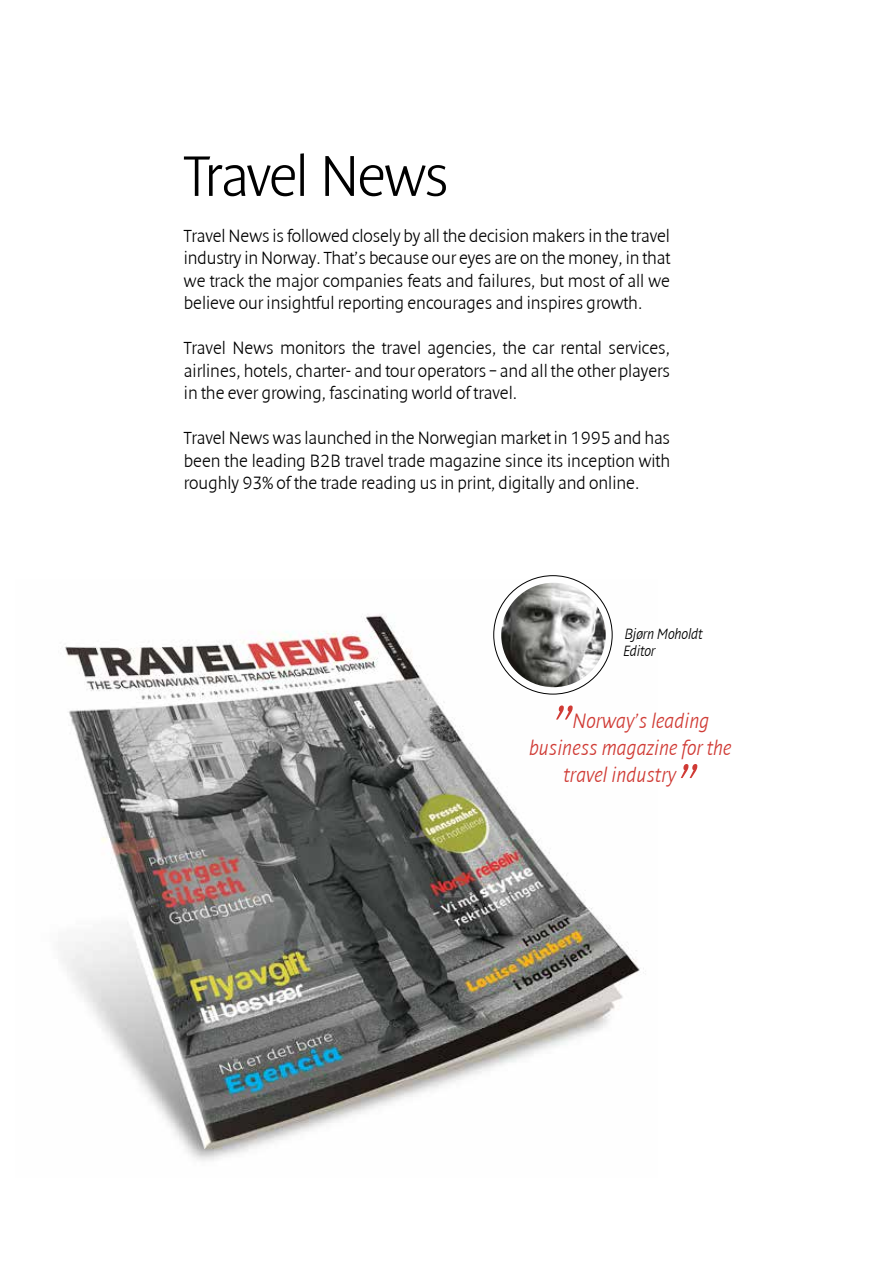
<style>
.page{position:relative;width:893px;height:1263px;background:#fff}
.page>*{position:absolute;margin:0;border:0;box-sizing:border-box;transform-origin:0 0}
.t1{font:italic 300 60px "Denda New";color:#d03b35}
.t2{font:300 58.5px "Denda New";letter-spacing:-.035em;color:#000}
.t3{font:italic 300 21px "Denda New";color:#d03b35}
.t4{font:300 18px/22.5px "Denda New";color:#000;text-align:justify}
.t5{font:italic 300 15px/16.5px "Denda New";letter-spacing:-.015em;color:#000}
</style>
<div class="page">
<img style="left:62px;top:579px;width:582px;height:582px">
<img style="left:501px;top:583px;width:105px;height:104px;border-radius:52px">
<h2 class="t2" style="left:184px;top:145px;width:266px">Travel News</h2>
<p class="t4" style="left:184px;top:225px;width:488px">Travel News is followed closely by all the decision makers in the travel industry in Norway. That’s because our eyes are on the money, in that we track the major companies feats and failures, but most of all we believe our insightful reporting encourages and inspires growth.</p>
<p class="t4" style="left:184px;top:337px;width:488px">Travel News monitors the travel agencies, the car rental services, airlines, hotels, charter- and tour operators – and all the other players in the ever growing, fascinating world of travel.</p>
<p class="t4" style="left:184px;top:427px;width:488px">Travel News was launched in the Norwegian market in 1995 and has been the leading B2B travel trade magazine since its inception with roughly 93% of the trade reading us in print, digitally and online.</p>
<p class="t5" style="left:623px;top:626px;width:81px">Bjørn Moholdt<br>Editor</p>
<h1 class="t1" style="left:551px;top:694px;width:23px">”</h1>
<p class="t3" style="left:573px;top:710px;width:138px">Norway’s leading</p>
<p class="t3" style="left:529px;top:737px;width:204px">business magazine for the</p>
<p class="t3" style="left:563px;top:764px;width:114px">travel industry</p>
<h1 class="t1" style="left:676px;top:752px;width:23px">”</h1>
</div>
